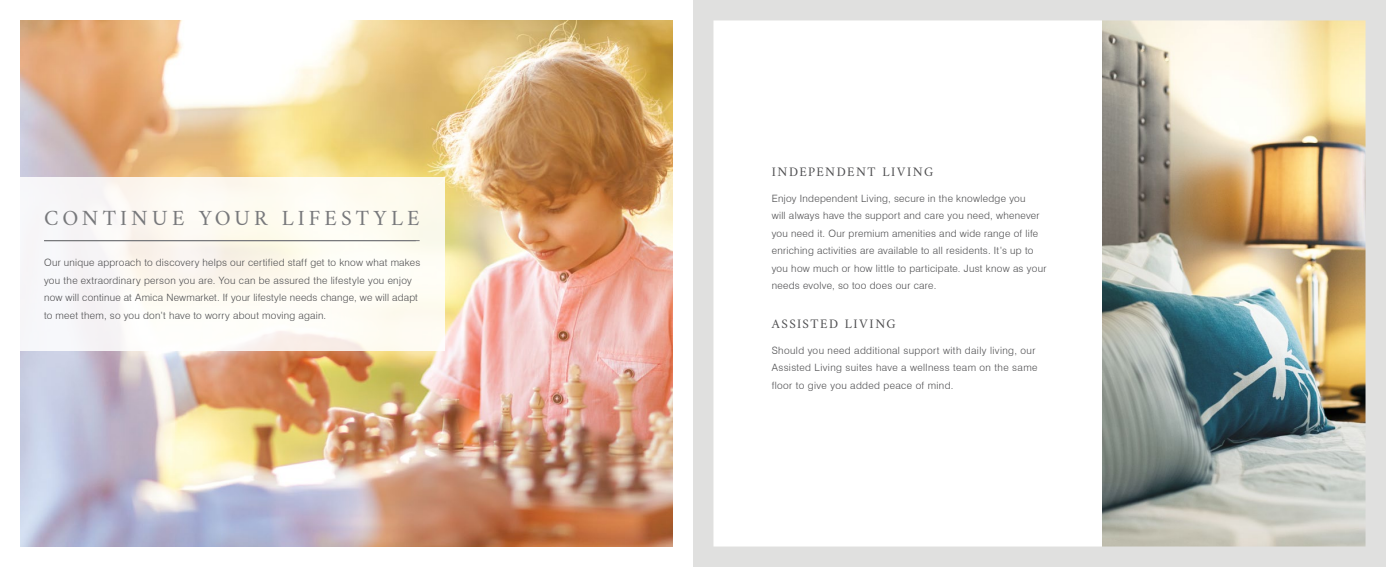
<style>
.page{position:relative;width:1386px;height:567px;background:#fff}
.page>*{position:absolute;margin:0;border:0;box-sizing:border-box;transform-origin:0 0}
.t1{font:21.88px "Amiri";letter-spacing:.19em;color:#77787b}
.t2{font:13.12px "Amiri";letter-spacing:.115em;color:#4d4d4f}
.t3{font:300 10.06px/17.5px "Swiss 721 BT";letter-spacing:.03em;color:#4d4d4f}
</style>
<div class="page">
<img style="left:20px;top:20px;width:653px;height:527px">
<div style="left:0;top:177px;width:445px;height:173px;background:#fdfbf5"></div>
<hr style="left:44px;top:241px;width:372px;height:1px;background:#77787b">
<hr style="left:44px;top:240px;width:376px;height:1px;background:#77787b">
<img style="left:693px;top:0;width:693px;height:567px">
<h1 class="t1" style="left:44px;top:205px;width:377px">CONTINUE YOUR LIFESTYLE</h1>
<p class="t3" style="left:44px;top:254px;width:378px">Our unique approach to discovery helps our certified staff get to know what makes you the extraordinary person you are. You can be assured the lifestyle you enjoy now will continue at Amica Newmarket. If your lifestyle needs change, we will adapt to meet them, so you don’t have to worry about moving again.</p>
<h2 class="t2" style="left:772px;top:164px;width:163px">INDEPENDENT LIVING</h2>
<p class="t3" style="left:772px;top:189px;width:276px">Enjoy Independent Living, secure in the knowledge you<br>will always have the support and care you need, whenever you need it. Our premium amenities and wide range of life enriching activities are available to all residents. It’s up to you how much or how little to participate. Just know as your needs evolve, so too does our care.</p>
<h2 class="t2" style="left:772px;top:316px;width:125px">ASSISTED LIVING</h2>
<p class="t3" style="left:772px;top:341px;width:267px">Should you need additional support with daily living, our<br>Assisted Living suites have a wellness team on the same floor to give you added peace of mind.</p>
</div>
